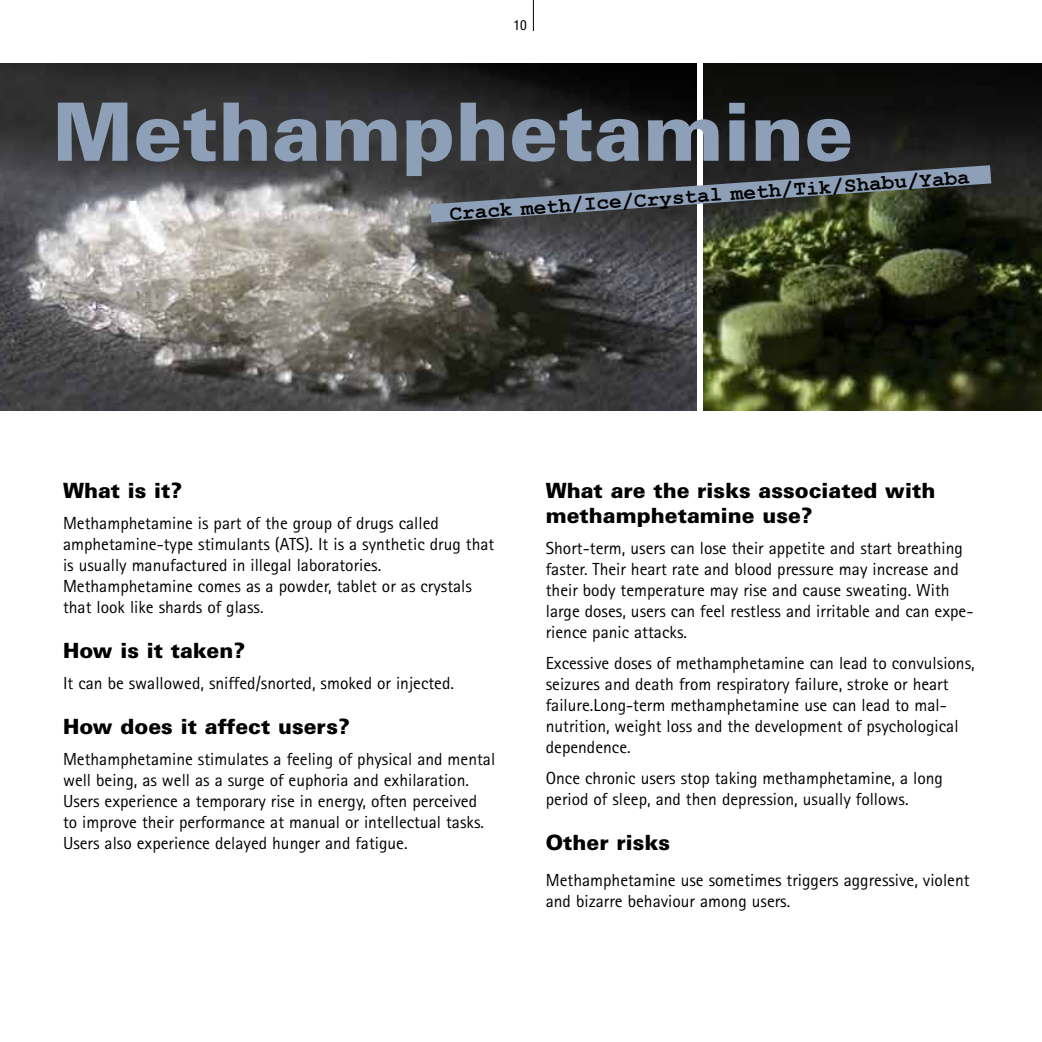
<style>
.page{position:relative;width:1042px;height:1042px;background:#fff}
.page>*{position:absolute;margin:0;border:0;box-sizing:border-box;transform-origin:0 0}
.t1{font:900 80.5px "Univers";color:#8ea0b8}
.t2{font:900 21px/25.2px "Univers";color:#000}
.t3{font:700 21px "Courier New";color:#000}
.t4{font:17.5px/21px "Rotis Sans Serif";color:#000}
.t5{font:condensed 14px "Helvetica Neue";color:#000}
</style>
<div class="page">
<img style="left:703px;top:63px;width:338px;height:347px">
<img style="left:0;top:63px;width:696px;height:347px">
<hr style="left:533px;top:0;width:1px;height:31px;background:#000">
<svg style="left:430px;top:165px;width:561px;height:58px;background:#505759"></svg>
<p class="t5" style="left:513px;top:17px;width:15px">10</p>
<h1 class="t1" style="left:53px;top:81px;width:802px">Methamphetamine</h1>
<p class="t3" style="left:449px;top:200px;width:523px;rotate:-4deg">Crack meth/Ice/Crystal meth/Tik/Shabu/Yaba</p>
<p class="t2" style="left:63px;top:478px;width:121px">What is it?</p>
<p class="t4" style="left:63px;top:512px;width:433px">Methamphetamine is part of the group of drugs called amphetamine-type stimulants (ATS). It is a synthetic drug that is usually manufactured in illegal laboratories.<br>Methamphetamine comes as a powder, tablet or as crystals that look like shards of glass.</p>
<p class="t2" style="left:63px;top:638px;width:184px">How is it taken?</p>
<p class="t4" style="left:63px;top:672px;width:392px">It can be swallowed, sniffed/snorted, smoked or injected.</p>
<p class="t2" style="left:63px;top:714px;width:288px">How does it affect users?</p>
<p class="t4" style="left:63px;top:748px;width:434px">Methamphetamine stimulates a feeling of physical and mental well being, as well as a surge of euphoria and exhilaration.<br>Users experience a temporary rise in energy, often perceived to improve their performance at manual or intellectual tasks.<br>Users also experience delayed hunger and fatigue.</p>
<p class="t2" style="left:546px;top:478px;width:391px">What are the risks associated with methamphetamine use?</p>
<p class="t4" style="left:546px;top:538px;width:429px">Short-term, users can lose their appetite and start breathing faster. Their heart rate and blood pressure may increase and their body temperature may rise and cause sweating. With large doses, users can feel restless and irritable and can expe&shy;rience panic attacks.</p>
<p class="t4" style="left:546px;top:652px;width:430px">Excessive doses of methamphetamine can lead to convulsions, seizures and death from respiratory failure, stroke or heart failure.Long-term methamphetamine use can lead to mal&shy;nutrition, weight loss and the development of psychological dependence.</p>
<p class="t4" style="left:546px;top:767px;width:399px">Once chronic users stop taking methamphetamine, a long period of sleep, and then depression, usually follows.</p>
<p class="t2" style="left:546px;top:830px;width:126px">Other risks</p>
<p class="t4" style="left:546px;top:869px;width:425px">Methamphetamine use sometimes triggers aggressive, violent and bizarre behaviour among users.</p>
</div>
